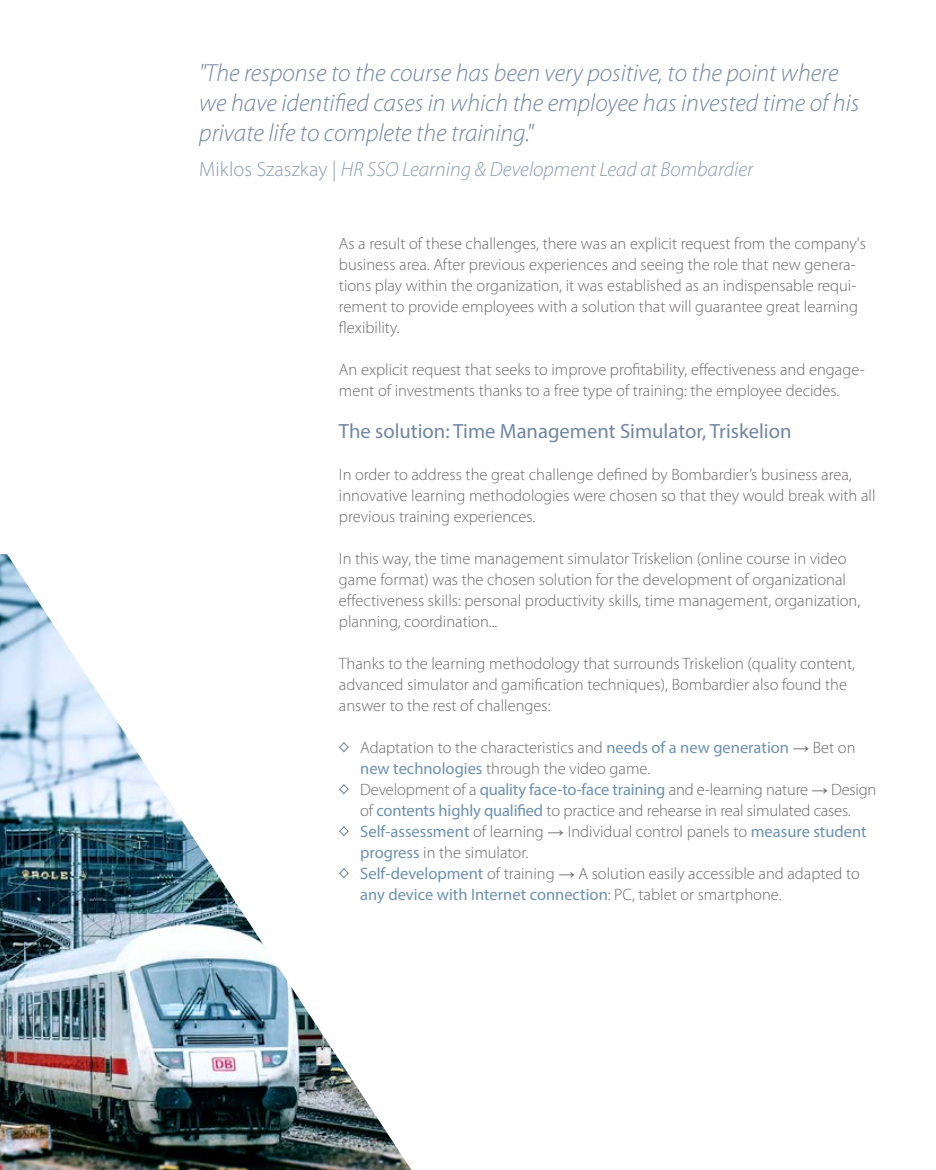
<style>
.page{position:relative;width:936px;height:1170px;background:#fff}
.page>*{position:absolute;margin:0;border:0;box-sizing:border-box;transform-origin:0 0}
.t1{font:italic 300 24.75px/30px "Myriad Pro";color:#7186a2}
.t2{font:italic 300 20.7px "Myriad Pro";color:#8a9bb4}
.t3{font:20.7px "Myriad Pro";color:#7186a2}
.t4{font:300 16.5px/21px "Myriad Pro";color:#6a6766}
.s1{font-style:normal}
.s2{font-weight:400;color:#6c91b1}
.s3{font-family:"Arial";font-weight:400}
</style>
<div class="page">
<img style="left:0;top:554px;width:411px;height:615px">
<svg style="left:338px;top:741px;width:11px;height:11px"></svg>
<svg style="left:338px;top:783px;width:11px;height:11px"></svg>
<svg style="left:338px;top:825px;width:11px;height:11px"></svg>
<svg style="left:338px;top:867px;width:11px;height:11px"></svg>
<h1 class="t1" style="left:199px;top:57px;width:661px">"The response to the course has been very positive, to the point where we have identified cases in which the employee has invested time of his private life to complete the training."</h1>
<p class="t2" style="left:199px;top:156px;width:555px"><span class="s1">Miklos Szaszkay |</span> HR SSO Learning &amp; Development Lead at Bombardier</p>
<p class="t4" style="left:339px;top:232px;width:528px">As a result of these challenges, there was an explicit request from the company's business area. After previous experiences and seeing the role that new genera&shy;tions play within the organization, it was established as an indispensable requi&shy;rement to provide employees with a solution that will guarantee great learning flexibility.</p>
<p class="t4" style="left:339px;top:358px;width:527px">An explicit request that seeks to improve profitability, effectiveness and engage&shy;ment of investments thanks to a free type of training: the employee decides.</p>
<p class="t3" style="left:339px;top:418px;width:454px">The solution: Time Management Simulator, Triskelion</p>
<p class="t4" style="left:339px;top:463px;width:538px">In order to address the great challenge defined by Bombardier’s business area, innovative learning methodologies were chosen so that they would break with all previous training experiences.</p>
<p class="t4" style="left:339px;top:547px;width:523px">In this way, the time management simulator Triskelion (online course in video game format) was the chosen solution for the development of organizational effectiveness skills: personal productivity skills, time management, organization, planning, coordination...</p>
<p class="t4" style="left:339px;top:652px;width:517px">Thanks to the learning methodology that surrounds Triskelion (quality content, advanced simulator and gamification techniques), Bombardier also found the answer to the rest of challenges:</p>
<p class="t4" style="left:360px;top:736px;width:517px">Adaptation to the characteristics and <span class="s2">needs of a new generation</span> <span class="s3">→</span> Bet on <span class="s2">new technologies</span> through the video game.<br>Development of a <span class="s2">quality face-to-face training</span> and e-learning nature <span class="s3">→</span> Design of <span class="s2">contents highly qualified</span> to practice and rehearse in real simulated cases.<br><span class="s2">Self-assessment</span> of learning <span class="s3">→</span> Individual control panels to <span class="s2">measure student progress</span> in the simulator.<br><span class="s2">Self-development</span> of training <span class="s3">→</span> A solution easily accessible and adapted to <span class="s2">any device with Internet connection</span>: PC, tablet or smartphone.</p>
</div>
